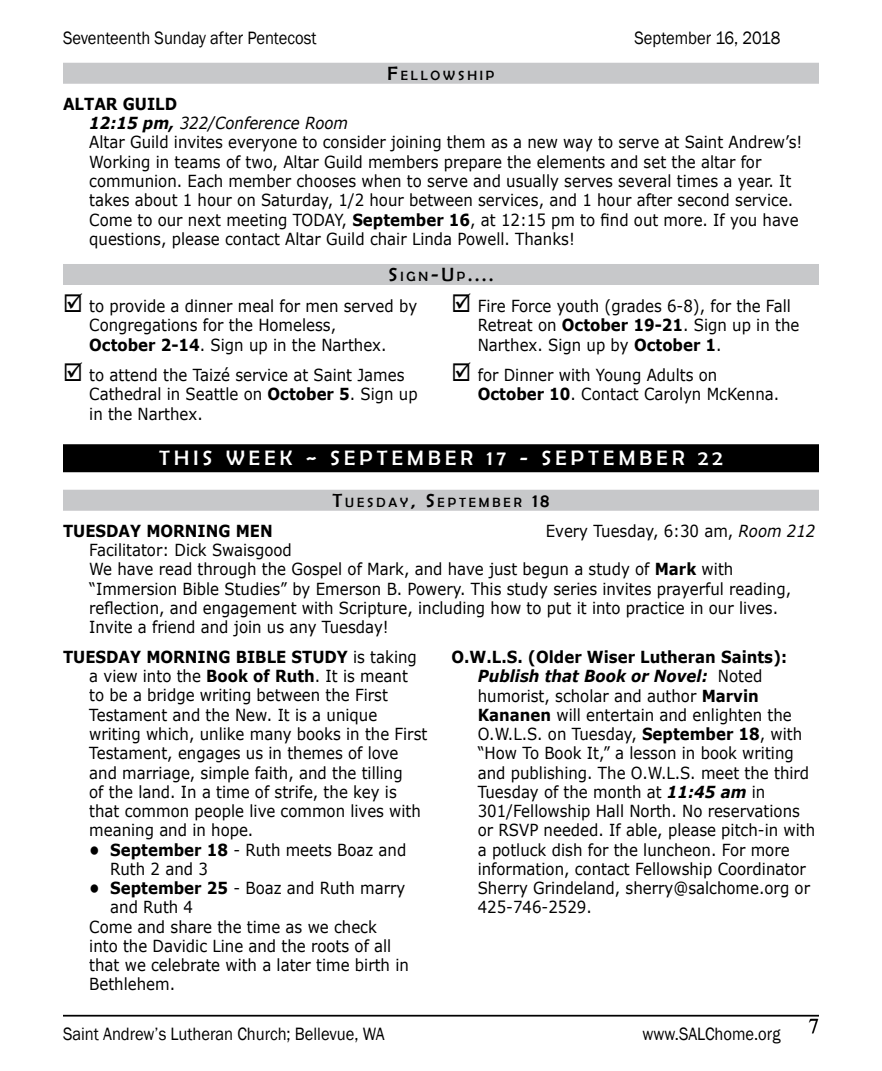
<style>
.page{position:relative;width:882px;height:1071px;background:#fff}
.page>*{position:absolute;margin:0;border:0;box-sizing:border-box;transform-origin:0 0}
.t1{font:21px "Berlin Sans FB";letter-spacing:.2em;color:#fff}
.t2{font:21px "Times New Roman";color:#000}
.t3{font:19.25px "Berlin Sans FB";color:#000}
.t4{font:18.38px "Franklin Gothic";color:#000;scale:.9 1}
.t5{font:16.62px/19.2px "Verdana";color:#000;scale:.9 1}
.t6{font:700 16.62px "Verdana";color:#000;scale:.9 1}
.t7{font:13.47px "Berlin Sans FB";letter-spacing:.215em;color:#000}
.s1{font-size:19.25px}
.s2{font-weight:700}
.s3{font-weight:700;font-style:italic}
.s4{font-style:italic}
.s5{font-size:13.47px}
</style>
<div class="page">
<hr style="left:63px;top:1015px;width:756px;height:2px;background:#000">
<div style="left:63px;top:63px;width:756px;height:21px;background:#c7c8ca"></div>
<div style="left:63px;top:264px;width:756px;height:21px;background:#c7c8ca"></div>
<div style="left:63px;top:444px;width:756px;height:28px;background:#000"></div>
<div style="left:63px;top:490px;width:756px;height:21px;background:#c7c8ca"></div>
<p class="t4" style="left:63px;top:27px;width:283px">Seventeenth Sunday after Pentecost</p>
<p class="t4" style="left:635px;top:27px;width:164px">September 16, 2018</p>
<p class="t7" style="left:388px;top:68px;width:108px"><span class="s1">F</span>ELLOWSHIP</p>
<p class="t5" style="left:89px;top:94px;width:794px;text-indent:-26px"><span class="s2">ALTAR GUILD<br></span><span class="s3">12:15 pm,</span> <span class="s4">322/Conference Room<br></span>Altar Guild invites everyone to consider joining them as a new way to serve at Saint Andrew’s!<br>Working in teams of two, Altar Guild members prepare the elements and set the altar for communion. Each member chooses when to serve and usually serves several times a year. It takes about 1 hour on Saturday, 1/2 hour between services, and 1 hour after second service.<br>Come to our next meeting TODAY, <span class="s2">September 16</span>, at 12:15 pm to find out more. If you have questions, please contact Altar Guild chair Linda Powell. Thanks!</p>
<p class="t3" style="left:389px;top:264px;width:106px">S<span class="s5">IGN</span>-U<span class="s5">P</span>....</p>
<p class="t5" style="left:89px;top:296px;width:366px;text-indent:-26px">☑ to provide a dinner meal for men served by<br>Congregations for the Homeless,<br><span class="s2">October 2-14</span>. Sign up in the Narthex.</p>
<p class="t5" style="left:89px;top:365px;width:366px;text-indent:-26px">☑ to attend the Taizé service at Saint James<br>Cathedral in Seattle on <span class="s2">October 5</span>. Sign up in the Narthex.</p>
<p class="t5" style="left:478px;top:296px;width:359px;text-indent:-26px">☑ Fire Force youth (grades 6-8), for the Fall<br>Retreat on <span class="s2">October 19-21</span>. Sign up in the<br>Narthex. Sign up by <span class="s2">October 1</span>.</p>
<p class="t5" style="left:478px;top:365px;width:337px;text-indent:-26px">☑ for Dinner with Young Adults on<br><span class="s2">October 10</span>. Contact Carolyn McKenna.</p>
<p class="t1" style="left:159px;top:446px;width:565px">THIS WEEK ~ SEPTEMBER 17 - SEPTEMBER 22</p>
<p class="t7" style="left:333px;top:495px;width:138px"><span class="s1">T</span>UES DAY<span class="s1">, S</span>EPTEM</p>
<p class="t7" style="left:493px;top:495px;width:58px">BER <span class="s1">18</span></p>
<p class="t6" style="left:63px;top:519px;width:235px">TUESDAY MORNING MEN</p>
<p class="t5" style="left:546px;top:521px;width:301px">Every Tuesday, 6:30 am, <span class="s4">Room 212</span></p>
<p class="t5" style="left:89px;top:540px;width:781px">Facilitator: Dick Swaisgood<br>We have read through the Gospel of Mark, and have just begun a study of <span class="s2">Mark</span> with “Immersion Bible Studies” by Emerson B. Powery. This study series invites prayerful reading, reflection, and engagement with Scripture, including how to put it into practice in our lives.<br>Invite a friend and join us any Tuesday!</p>
<p class="t5" style="left:89px;top:647px;width:377px;text-indent:-26px"><span class="s2">TUESDAY MORNING BIBLE STUDY</span> is taking a view into the <span class="s2">Book of Ruth</span>. It is meant<br>to be a bridge writing between the First Testament and the New. It is a unique writing which, unlike many books in the First Testament, engages us in themes of love and marriage, simple faith, and the tilling<br>of the land. In a time of strife, the key is that common people live common lives with meaning and in hope.</p>
<p class="t5" style="left:110px;top:840px;width:330px;text-indent:-21px"><span class="s2">• September 18</span> - Ruth meets Boaz and<br>Ruth 2 and 3</p>
<p class="t5" style="left:89px;top:878px;width:353px"><span class="s2">• September 25</span> - Boaz and Ruth marry</p>
<p class="t5" style="left:110px;top:897px;width:94px">and Ruth 4</p>
<p class="t5" style="left:89px;top:917px;width:321px">Come and share the time as we check</p>
<p class="t5" style="left:89px;top:936px;width:337px">into the Davidic Line and the roots of all</p>
<p class="t5" style="left:89px;top:955px;width:357px">that we celebrate with a later time birth in</p>
<p class="t5" style="left:89px;top:974px;width:97px">Bethlehem.</p>
<p class="t5" style="left:478px;top:647px;width:376px;text-indent:-26px"><span class="s2">O.W.L.S. (Older Wiser Lutheran Saints):<br></span><span class="s3">Publish that Book or Novel:</span> Noted humorist, scholar and author <span class="s2">Marvin Kananen</span> will entertain and enlighten the O.W.L.S. on Tuesday, <span class="s2">September 18</span>, with “How To Book It,” a lesson in book writing and publishing. The O.W.L.S. meet the third Tuesday of the month at <span class="s3">11:45 am</span> in 301/Fellowship Hall North. No reservations or RSVP needed. If able, please pitch-in with a potluck dish for the luncheon. For more information, contact Fellowship Coordinator Sherry Grindeland, sherry@salchome.org or 425-746-2529.</p>
<p class="t4" style="left:63px;top:1022px;width:359px">Saint Andrew’s Lutheran Church; Bellevue, WA</p>
<p class="t4" style="left:643px;top:1022px;width:155px">www.SALChome.org</p>
<p class="t2" style="left:808px;top:1011px;width:12px">7</p>
</div>
